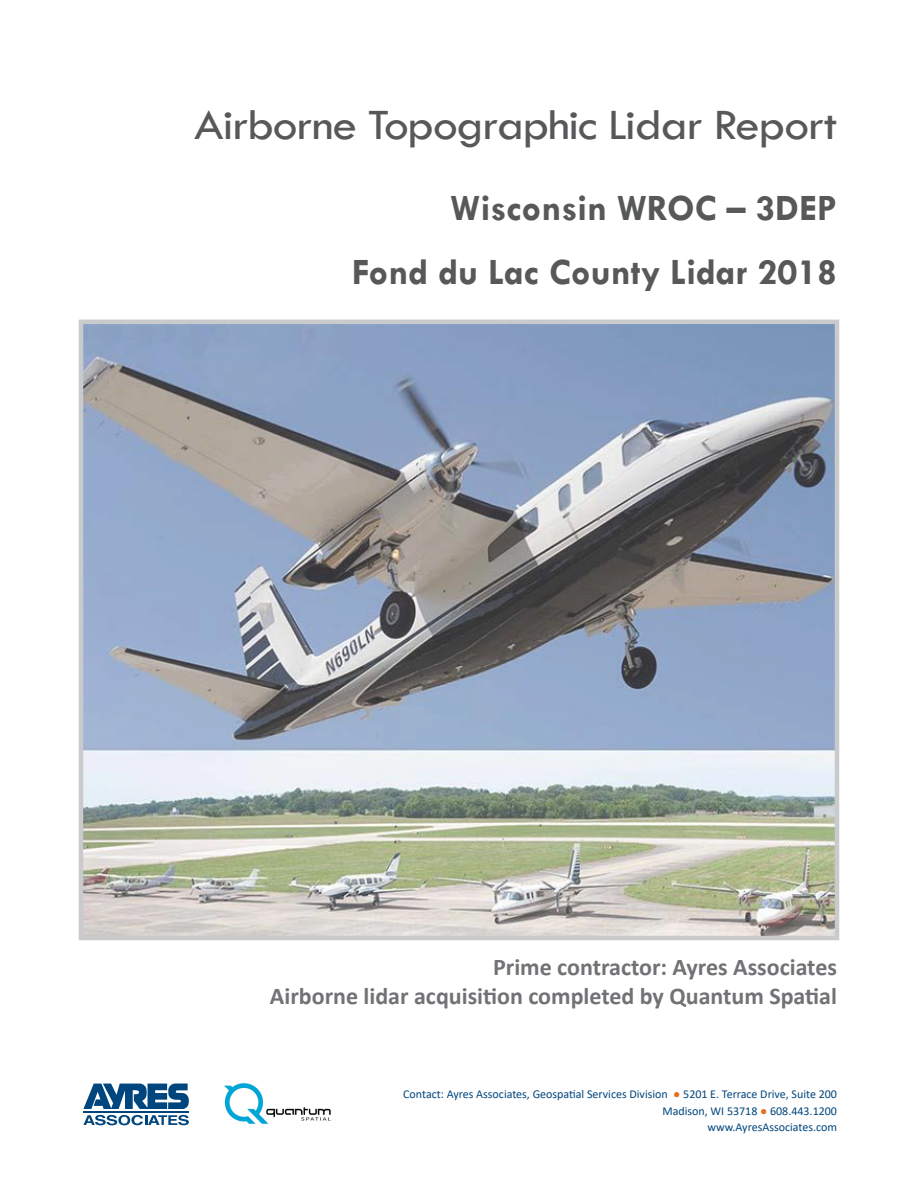
<style>
.page{position:relative;width:918px;height:1188px;background:#fff}
.page>*{position:absolute;margin:0;border:0;box-sizing:border-box;transform-origin:0 0}
.Grayhead_Tw_Cen_MT{font:45px "Tw Cen";letter-spacing:-.03em;color:#57585a;scale:1.1 1}
.t1{font:700 37.5px "Tw Cen";color:#57585a}
.t2{font:700 24px "Calibri";color:#717275}
.Normal_N1{font:12px/16.5px "Calibri";color:#00467e;text-align:right}
.s1{color:#e4701e}
</style>
<div class="page">
<img style="left:224px;top:1083px;width:107px;height:41px">
<svg style="left:83px;top:1084px;width:106px;height:25px"></svg>
<hr style="left:83px;top:1111px;width:106px;height:2px;background:#00467e">
<svg style="left:83px;top:1115px;width:106px;height:10px"></svg>
<img style="left:84px;top:325px;width:750px;height:610px">
<div style="left:79px;top:320px;width:760px;height:620px;border:4px solid #bcbdc0"></div>
<p class="Grayhead_Tw_Cen_MT" style="left:194px;top:98px;width:586px">Airborne Topographic Lidar Report</p>
<p class="t1" style="left:451px;top:185px;width:388px">Wisconsin WROC – 3DEP</p>
<p class="t1" style="left:352px;top:249px;width:487px">Fond du Lac County Lidar 2018</p>
<p class="t2" style="left:493px;top:950px;width:345px">Prime contractor: Ayres Associates</p>
<p class="t2" style="left:270px;top:979px;width:569px">Airborne lidar acquisition completed by Quantum Spatial</p>
<p class="Normal_N1" style="left:403px;top:1086px;width:435px">Contact: Ayres Associates, Geospatial Services Division <span class="s1">●</span> 5201 E. Terrace Drive, Suite 200<br>Madison, WI 53718 <span class="s1">●</span> 608.443.1200</p>
<p class="Normal_N1" style="left:707px;top:1119px;width:131px">www.AyresAssociates.com</p>
</div>
